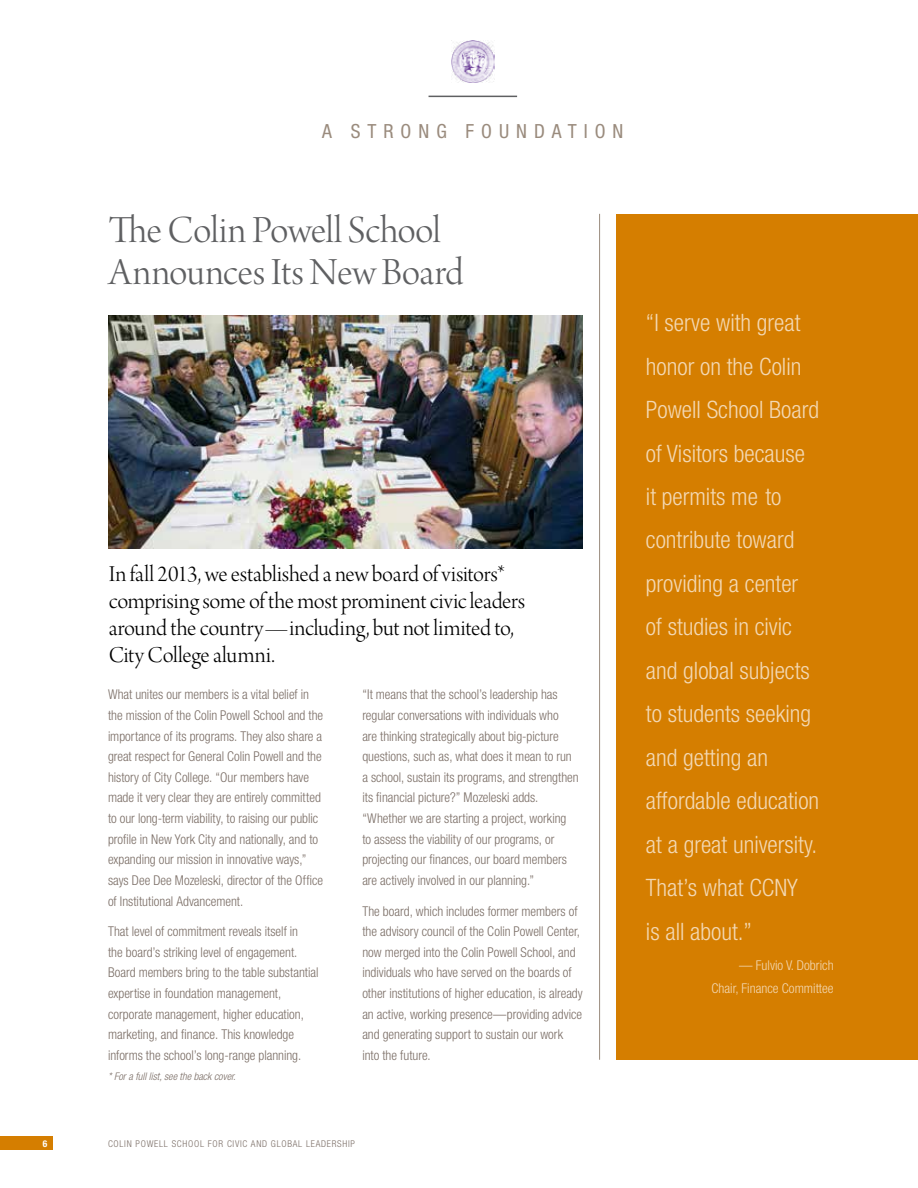
<style>
.page{position:relative;width:918px;height:1188px;background:#fff}
.page>*{position:absolute;margin:0;border:0;box-sizing:border-box;transform-origin:0 0}
.t1{font:40.5px/42px "Arno Pro Light Display";letter-spacing:-.01em;color:#5f6062}
.t2{font:300 condensed 24px/43.5px "Helvetica Neue LT Std";color:#f3d8b3}
.t3{font:24px/27px "Arno Pro Light Display";letter-spacing:-.01em;color:#000}
.t4{font:condensed 19.5px "Helvetica Neue LT Std";letter-spacing:.36em;color:#9a8b7d}
.t5{font:300 condensed 13.5px/20.7px "Helvetica Neue LT Std";color:#7b6e66}
.t6{font:300 condensed 13.5px/22.5px "Helvetica Neue LT Std";color:#f3d8b3;text-align:right}
.t7{font:italic 300 condensed 10.5px "Helvetica Neue LT Std";color:#7b6e66}
.t8{font:300 condensed 9.3px "Helvetica Neue LT Std";color:#7b6e66}
.t9{font:700 condensed 9.3px "Helvetica Neue LT Std";color:#fff}
</style>
<div class="page">
<img style="left:108px;top:315px;width:475px;height:233px">
<hr style="left:599px;top:214px;width:1px;height:846px;background:#9a8b7d">
<hr style="left:429px;top:96px;width:88px;height:1px;background:#5f6062">
<div style="left:0;top:1137px;width:53px;height:13px;background:#d57e00"></div>
<img style="left:451px;top:40px;width:43px;height:43px">
<div style="left:617px;top:214px;width:301px;height:846px;background:#d57e00"></div>
<h3 class="t4" style="left:322px;top:120px;width:303px">A STRO NG FOUNDATIO N</h3>
<h1 class="t1" style="left:109px;top:212px;width:356px">The Colin Powell School<br>Announces Its New Board</h1>
<h2 class="t3" style="left:109px;top:562px;width:418px">In fall 2013, we established a new board of visitors* comprising some of the most prominent civic leaders around the country—including, but not limited to, City College alumni.</h2>
<p class="t5" style="left:108px;top:684px;width:217px">What unites our members is a vital belief in the mission of the Colin Powell School and the importance of its programs. They also share a great respect for General Colin Powell and the history of City College. “Our members have made it very clear they are entirely committed to our long-term viability, to raising our public profile in New York City and nationally, and to expanding our mission in innovative ways,” says Dee Dee Mozeleski, director of the Office of Institutional Advancement.</p>
<p class="t5" style="left:108px;top:921px;width:212px">That level of commitment reveals itself in<br>the board’s striking level of engagement.<br>Board members bring to the table substantial expertise in foundation management, corporate management, higher education, marketing, and finance. This knowledge informs the school’s long-range planning.</p>
<p class="t7" style="left:108px;top:1070px;width:129px">* For a full list, see the back cover.</p>
<p class="t5" style="left:362px;top:684px;width:218px">“It means that the school’s leadership has regular conversations with individuals who<br>are thinking strategically about big-picture questions, such as, what does it mean to run a school, sustain its programs, and strengthen its financial picture?” Mozeleski adds. “Whether we are starting a project, working<br>to assess the viability of our programs, or projecting our finances, our board members are actively involved in our planning.”</p>
<p class="t5" style="left:362px;top:900px;width:222px">The board, which includes former members of the advisory council of the Colin Powell Center, now merged into the Colin Powell School, and individuals who have served on the boards of other institutions of higher education, is already an active, working presence—providing advice and generating support to sustain our work into the future.</p>
<p class="t9" style="left:43px;top:1138px;width:6px">6</p>
<p class="t8" style="left:108px;top:1138px;width:11px">Colin</p>
<p class="t8" style="left:136px;top:1138px;width:12px">Powell</p>
<p class="t8" style="left:172px;top:1138px;width:7px">school</p>
<p class="t8" style="left:208px;top:1138px;width:6px">for</p>
<p class="t8" style="left:227px;top:1138px;width:5px">civic</p>
<p class="t8" style="left:251px;top:1138px;width:27px">an d global</p>
<p class="t8" style="left:306px;top:1138px;width:27px">leadership</p>
<p class="t2" style="left:646px;top:301px;width:175px">“I serve with great honor on the Colin<br>Powell School Board of Visitors because it permits me to contribute toward providing a center of studies in civic and global subjects to students seeking and getting an affordable education at a great university.<br>That’s what CCNY<br>is all about.”</p>
<p class="t6" style="left:711px;top:954px;width:124px">— Fulvio V. Dobrich<br>Chair, Finance Committee</p>
</div>
